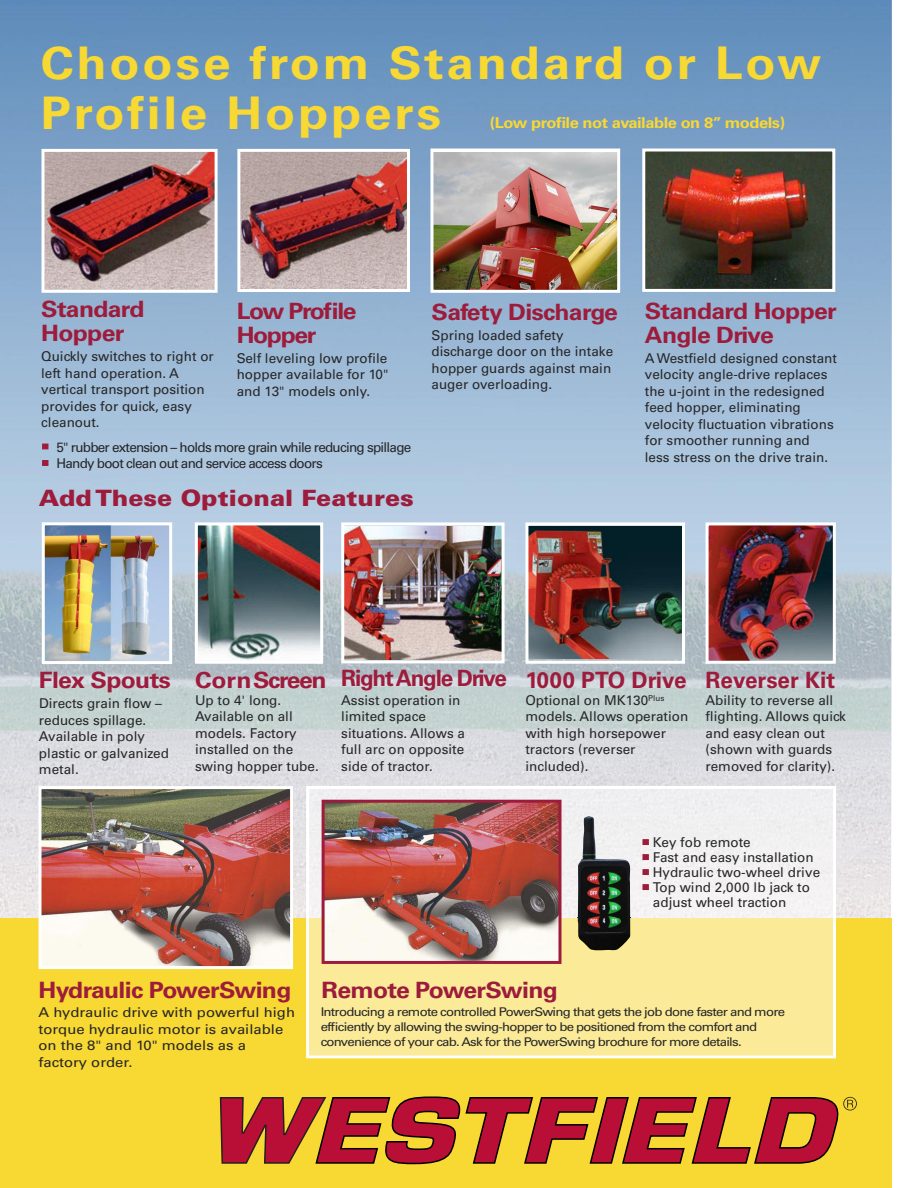
<style>
.page{position:relative;width:918px;height:1188px;background:#fff}
.page>*{position:absolute;margin:0;border:0;box-sizing:border-box;transform-origin:0 0}
.t1{font:700 45px/49.5px "Univers LT Std";letter-spacing:.055em;color:#f8d832;scale:1.1 1}
.t2{font:700 22.5px/24px "Univers LT Std";letter-spacing:-.03em;color:#9d1c3c;scale:1.1 1}
.t3{font:700 22.5px/24px "Univers LT Std";letter-spacing:-.055em;color:#9d1c3c;scale:1.1 1}
.t4{font:900 22.5px "Univers LT Std";color:#9d1c3c;scale:1.1 1}
.t5{font:700 22.5px "Univers LT Std";color:#9d1c3c}
.t6{font:700 22.5px "Univers LT Std";letter-spacing:-.055em;color:#9d1c3c}
.t7{font:700 15px "Univers LT Std";letter-spacing:-.03em;color:#f8d832;scale:1.1 1}
.t8{font:13.5px/16.5px "Univers LT Std";color:#272627}
.t9{font:13.5px/16.5px "Univers LT Std";color:#272627;scale:1.1 1}
.t10{font:13.5px "Univers LT Std";letter-spacing:-.055em;color:#272627}
.t11{font:12px/15px "Univers LT Std";letter-spacing:-.055em;color:#272627;scale:1.1 1}
.s1{font-family:"Arial Unicode MS";font-size:22.5px;color:#9d1c3c}
</style>
<div class="page">
<div style="left:0;top:918px;width:892px;height:270px;background:#f8d832"></div>
<svg style="left:219px;top:1096px;width:638px;height:69px"></svg>
<img style="left:0;top:0;width:892px;height:919px">
<div style="left:310px;top:919px;width:522px;height:135px;background:#fbeb98"></div>
<div style="left:310px;top:790px;width:522px;height:129px;background:#f1f1f2"></div>
<div style="left:306px;top:786px;width:530px;height:272px;border:3px solid #fff"></div>
<img style="left:578px;top:816px;width:52px;height:134px">
<img style="left:326px;top:804px;width:231px;height:156px">
<div style="left:322px;top:800px;width:239px;height:164px;border:3px solid #9d1c3c"></div>
<img style="left:43px;top:790px;width:246px;height:175px">
<div style="left:39px;top:786px;width:254px;height:183px;border:3px solid #fff"></div>
<img style="left:199px;top:526px;width:120px;height:134px">
<div style="left:195px;top:522px;width:128px;height:142px;border:3px solid #fff"></div>
<img style="left:434px;top:153px;width:182px;height:136px">
<div style="left:430px;top:149px;width:190px;height:144px;border:3px solid #fff"></div>
<img style="left:646px;top:153px;width:185px;height:135px">
<div style="left:642px;top:149px;width:193px;height:143px;border:3px solid #fff"></div>
<img style="left:241px;top:153px;width:165px;height:135px">
<div style="left:237px;top:149px;width:173px;height:143px;border:3px solid #fff"></div>
<img style="left:46px;top:153px;width:168px;height:136px">
<div style="left:42px;top:149px;width:176px;height:144px;border:3px solid #fff"></div>
<img style="left:529px;top:526px;width:152px;height:133px">
<div style="left:525px;top:522px;width:160px;height:142px;border:3px solid #fff"></div>
<img style="left:710px;top:526px;width:122px;height:134px">
<div style="left:706px;top:522px;width:130px;height:142px;border:3px solid #fff"></div>
<img style="left:345px;top:527px;width:156px;height:132px">
<div style="left:341px;top:522px;width:164px;height:141px;border:3px solid #fff"></div>
<img style="left:46px;top:526px;width:122px;height:134px">
<div style="left:42px;top:522px;width:130px;height:142px;border:3px solid #fff"></div>
<p class="t1" style="left:41px;top:43px;width:711px">Choose from Standard or Low<br>Profile Hoppers</p>
<p class="t7" style="left:490px;top:118px;width:270px">(Low profile not available on 8” models)</p>
<p class="t2" style="left:41px;top:299px;width:95px">Standard<br>Hopper</p>
<p class="t8" style="left:41px;top:349px;width:174px">Quickly switches to right or left hand operation. A vertical transport position provides for quick, easy cleanout.</p>
<p class="t3" style="left:237px;top:301px;width:111px">Low Profile<br>Hopper</p>
<p class="t8" style="left:237px;top:351px;width:153px;text-align:justify">Self leveling low profile hopper available for 10" and 13" models only.</p>
<p class="t10" style="left:38px;top:442px;width:375px"><span class="s1">▪</span> 5" rubber extension – holds more grain while reducing spillage</p>
<p class="t10" style="left:38px;top:458px;width:287px"><span class="s1">▪</span> Handy boot clean out and service access doors</p>
<p class="t4" style="left:39px;top:490px;width:342px">AddThese Optional Features</p>
<p class="t2" style="left:432px;top:302px;width:171px">Safety Discharge</p>
<p class="t8" style="left:432px;top:328px;width:183px">Spring loaded safety discharge door on the intake hopper guards against main auger overloading.</p>
<p class="t2" style="left:645px;top:301px;width:176px">Standard Hopper<br>Angle Drive</p>
<p class="t8" style="left:645px;top:351px;width:194px">A Westfield designed constant velocity angle-drive replaces the u-joint in the redesigned feed hopper, eliminating velocity fluctuation vibrations for smoother running and less stress on the drive train.</p>
<p class="t2" style="left:39px;top:670px;width:122px">Flex Spouts</p>
<p class="t8" style="left:39px;top:696px;width:131px">Directs grain flow – reduces spillage.<br>Available in poly plastic or galvanized metal.</p>
<p class="t3" style="left:195px;top:670px;width:121px">CornScreen</p>
<p class="t8" style="left:195px;top:693px;width:125px">Up to 4' long.<br>Available on all models. Factory installed on the swing hopper tube.</p>
<p class="t6" style="left:341px;top:670px;width:167px">RightAngle Drive</p>
<p class="t8" style="left:341px;top:693px;width:125px">Assist operation in limited space situations. Allows a full arc on opposite side of tractor.</p>
<p class="t5" style="left:525px;top:672px;width:163px">1000 PTO Drive</p>
<p class="t8" style="left:525px;top:693px;width:164px">Optional on MK130<sup>Plus </sup>models. Allows operation with high horsepower tractors (reverser included).</p>
<p class="t5" style="left:706px;top:672px;width:131px">Reverser Kit</p>
<p class="t8" style="left:706px;top:693px;width:142px">Ability to reverse all flighting. Allows quick and easy clean out (shown with guards removed for clarity).</p>
<p class="t8" style="left:638px;top:835px;width:114px"><span class="s1">▪</span>Key fob remote</p>
<p class="t8" style="left:638px;top:850px;width:177px"><span class="s1">▪</span>Fast and easy installation</p>
<p class="t8" style="left:638px;top:865px;width:184px"><span class="s1">▪</span>Hydraulic two-wheel drive</p>
<p class="t8" style="left:653px;top:881px;width:158px;line-height:15px;text-indent:-15px"><span class="s1">▪</span>Top wind 2,000 lb jack to adjust wheel traction</p>
<p class="t2" style="left:38px;top:980px;width:232px">Hydraulic PowerSwing</p>
<p class="t9" style="left:38px;top:1006px;width:235px">A hydraulic drive with powerful high torque hydraulic motor is available on the 8" and 10" models as a factory order.</p>
<p class="t2" style="left:322px;top:980px;width:216px">Remote PowerSwing</p>
<p class="t11" style="left:321px;top:1006px;width:424px">Introducing a remote controlled PowerSwing that gets the job done faster and more efficiently by allowing the swing-hopper to be positioned from the comfort and convenience of your cab. Ask for the PowerSwing brochure for more details.</p>
</div>
